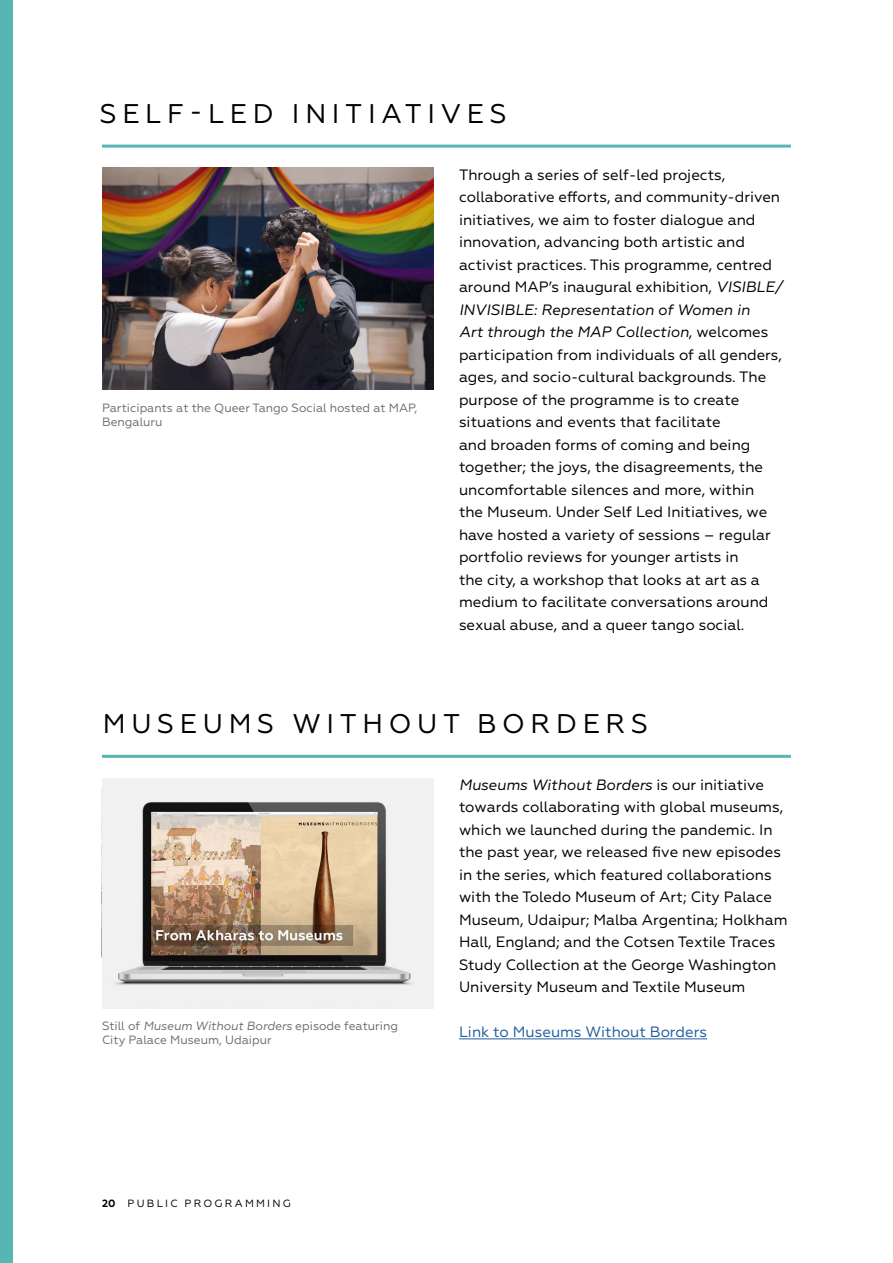
<style>
.page{position:relative;width:893px;height:1263px;background:#fff}
.page>*{position:absolute;margin:0;border:0;box-sizing:border-box;transform-origin:0 0}
.t1{font:27px "Geometria";letter-spacing:.21em;color:#000}
.t2{font:15px/22.5px "Geometria";color:#000}
.t3{font:15px "Geometria";color:#215e9e}
.t4{font:12px/14.4px "Geometria";color:#6d6e71}
.t5{font:10.5px "Geometria";letter-spacing:.21em;color:#000}
.s1{font-style:italic}
.s2{font-weight:700}
</style>
<div class="page">
<hr style="left:459px;top:1038px;width:248px;height:1px;background:#215e9e">
<div style="left:0;top:0;width:13px;height:1263px;background:#56b6b1"></div>
<img style="left:102px;top:778px;width:332px;height:230px">
<hr style="left:102px;top:755px;width:689px;height:3px;background:#56b6b1">
<hr style="left:102px;top:145px;width:689px;height:3px;background:#56b6b1">
<img style="left:102px;top:168px;width:332px;height:221px">
<h1 class="t1" style="left:100px;top:98px;width:408px">SELF-LED INITIATIVES</h1>
<p class="t4" style="left:102px;top:400px;width:317px">Participants at the Queer Tango Social hosted at MAP,<br>Bengaluru</p>
<p class="t2" style="left:459px;top:163px;width:325px">Through a series of self-led projects, collaborative efforts, and community-driven initiatives, we aim to foster dialogue and innovation, advancing both artistic and activist practices. This programme, centred around MAP’s inaugural exhibition, <span class="s1">VISIBLE/ INVISIBLE: Representation of Women in<br>Art through the MAP Collection</span>, welcomes participation from individuals of all genders, ages, and socio-cultural backgrounds. The purpose of the programme is to create situations and events that facilitate<br>and broaden forms of coming and being together; the joys, the disagreements, the uncomfortable silences and more, within<br>the Museum. Under Self Led Initiatives, we have hosted a variety of sessions – regular portfolio reviews for younger artists in<br>the city, a workshop that looks at art as a medium to facilitate conversations around sexual abuse, and a queer tango social.</p>
<h1 class="t1" style="left:103px;top:708px;width:547px">MUSEUMS WITHOUT BORDERS</h1>
<p class="t4" style="left:102px;top:1018px;width:297px">Still of <span class="s1">Museum Without Borders</span> episode featuring<br>City Palace Museum, Udaipur</p>
<p class="t5" style="left:102px;top:1197px;width:190px"><span class="s2">20</span> PUBLIC PROGRAMMING</p>
<p class="t2" style="left:459px;top:773px;width:330px"><span class="s1">Museums Without Borders</span> is our initiative towards collaborating with global museums, which we launched during the pandemic. In the past year, we released five new episodes in the series, which featured collaborations with the Toledo Museum of Art; City Palace Museum, Udaipur; Malba Argentina; Holkham Hall, England; and the Cotsen Textile Traces Study Collection at the George Washington University Museum and Textile Museum</p>
<p class="t3" style="left:459px;top:1023px;width:249px">Link to Museums Without Borders</p>
</div>
